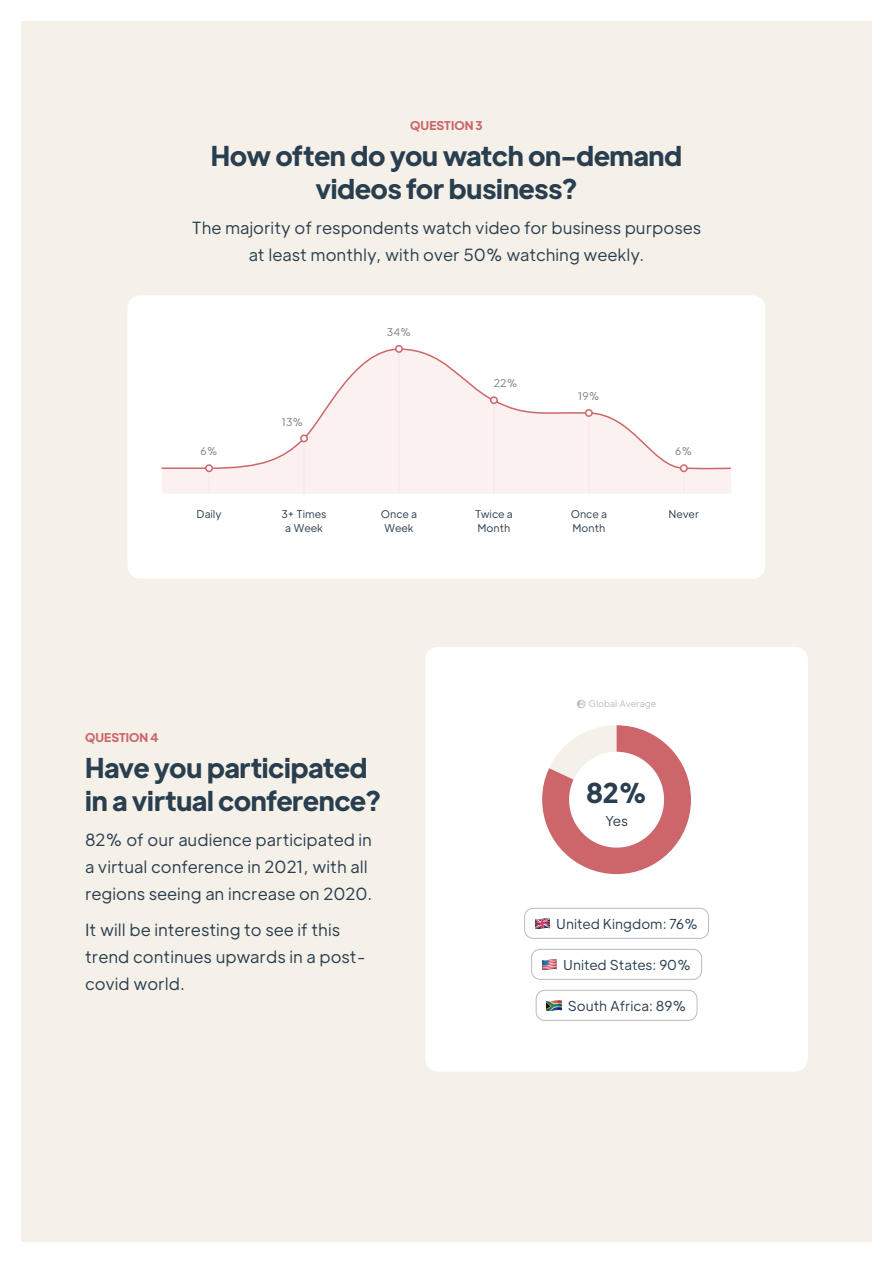
<style>
.page{position:relative;width:893px;height:1263px;background:#fff}
.page>*{position:absolute;margin:0;border:0;box-sizing:border-box;transform-origin:0 0}
.t1{font:700 27px/32.4px "Plus Jakarta Display";color:#293e4f;text-align:center}
.t2{font:300 16.5px/27px "Plus Jakarta Text";color:#293e4f}
.t3{font:300 13.5px "Plus Jakarta Text";color:#293e4f}
.t4{font:700 12px "Plus Jakarta Display";color:#cd666a}
.t5{font:300 10.5px/14.2px "Plus Jakarta Text";color:#293e4f;text-align:center}
.t6{font:300 10.5px "Plus Jakarta Text";color:#7c828f}
.t7{font:300 9px "Plus Jakarta Text";color:#babbc3}
</style>
<div class="page">
<div style="left:21px;top:21px;width:851px;height:1221px;background:#f5f1e9"></div>
<div style="left:425px;top:647px;width:383px;height:424px;background:#fff;border-radius:13px"></div>
<div style="left:128px;top:295px;width:637px;height:284px;background:#fff;border-radius:13px"></div>
<div style="left:162px;top:470px;width:569px;height:24px;background:#faf1f0"></div>
<hr style="left:208px;top:468px;width:2px;height:26px;background:#cd666a">
<hr style="left:303px;top:439px;width:2px;height:55px;background:#cd666a">
<hr style="left:398px;top:349px;width:2px;height:145px;background:#cd666a">
<hr style="left:493px;top:400px;width:2px;height:94px;background:#cd666a">
<hr style="left:588px;top:413px;width:2px;height:81px;background:#cd666a">
<hr style="left:683px;top:464px;width:2px;height:30px;background:#cd666a">
<svg style="left:161px;top:348px;width:570px;height:122px"></svg>
<div style="left:680px;top:464px;width:8px;height:8px;border:2px solid #cd666a;border-radius:50%"></div>
<div style="left:585px;top:409px;width:8px;height:8px;border:2px solid #cd666a;border-radius:50%"></div>
<div style="left:490px;top:396px;width:8px;height:8px;border:2px solid #cd666a;border-radius:50%"></div>
<div style="left:395px;top:345px;width:8px;height:8px;border:2px solid #cd666a;border-radius:50%"></div>
<div style="left:301px;top:435px;width:6px;height:7px;background:#fff;border-radius:50%"></div>
<div style="left:300px;top:434px;width:8px;height:8px;border:2px solid #cd666a;border-radius:50%"></div>
<div style="left:205px;top:464px;width:8px;height:8px;border:2px solid #cd666a;border-radius:50%"></div>
<div style="left:524px;top:908px;width:185px;height:30px;border:1px solid #babbc3;border-radius:9px"></div>
<img style="left:535px;top:918px;width:15px;height:11px">
<div style="left:531px;top:949px;width:171px;height:30px;border:1px solid #babbc3;border-radius:9px"></div>
<img style="left:542px;top:959px;width:15px;height:11px">
<div style="left:536px;top:990px;width:161px;height:30px;border:1px solid #babbc3;border-radius:9px"></div>
<img style="left:547px;top:1000px;width:14px;height:11px">
<svg style="left:542px;top:725px;width:149px;height:149px"></svg>
<div style="left:569px;top:752px;width:95px;height:96px;background:#fff;border-radius:50%"></div>
<svg style="left:577px;top:700px;width:8px;height:8px"></svg>
<p class="t4" style="left:410px;top:117px;width:74px">QUESTION 3</p>
<h1 class="t1" style="left:211px;top:139px;width:473px">How often do you watch on-demand videos for business?</h1>
<p class="t2" style="left:192px;top:214px;width:511px;text-align:center">The majority of respondents watch video for business purposes at least monthly, with over 50% watching weekly.</p>
<p class="t6" style="left:201px;top:444px;width:19px">6%</p>
<p class="t6" style="left:282px;top:415px;width:23px">13%</p>
<p class="t6" style="left:387px;top:325px;width:26px">34%</p>
<p class="t6" style="left:494px;top:376px;width:25px">22%</p>
<p class="t6" style="left:578px;top:389px;width:23px">19%</p>
<p class="t6" style="left:675px;top:445px;width:19px">6%</p>
<p class="t5" style="left:196px;top:506px;width:27px">Daily</p>
<p class="t5" style="left:281px;top:506px;width:47px">3+ Times a Week</p>
<p class="t5" style="left:381px;top:506px;width:38px">Once a<br>Week</p>
<p class="t5" style="left:475px;top:506px;width:39px;text-align:left">Twice a<br>Month</p>
<p class="t5" style="left:571px;top:506px;width:38px;text-align:left">Once a<br>Month</p>
<p class="t5" style="left:668px;top:506px;width:32px">Never</p>
<p class="t4" style="left:85px;top:729px;width:75px">QUESTION 4</p>
<h1 class="t1" style="left:85px;top:751px;width:297px;text-align:left">Have you participated in a virtual conference?</h1>
<p class="t2" style="left:85px;top:826px;width:289px">82% of our audience participated in a virtual conference in 2021, with all regions seeing an increase on 2020.</p>
<p class="t2" style="left:85px;top:915px;width:282px">It will be interesting to see if this trend continues upwards in a post&shy;covid world.</p>
<p class="t7" style="left:589px;top:698px;width:69px">Global Average</p>
<h1 class="t1" style="left:586px;top:775px;width:63px">82%</h1>
<p class="t3" style="left:605px;top:811px;width:24px">Yes</p>
<p class="t3" style="left:556px;top:915px;width:143px">United Kingdom: 76%</p>
<p class="t3" style="left:563px;top:956px;width:129px">United States: 90%</p>
<p class="t3" style="left:568px;top:997px;width:120px">South Africa: 89%</p>
</div>
